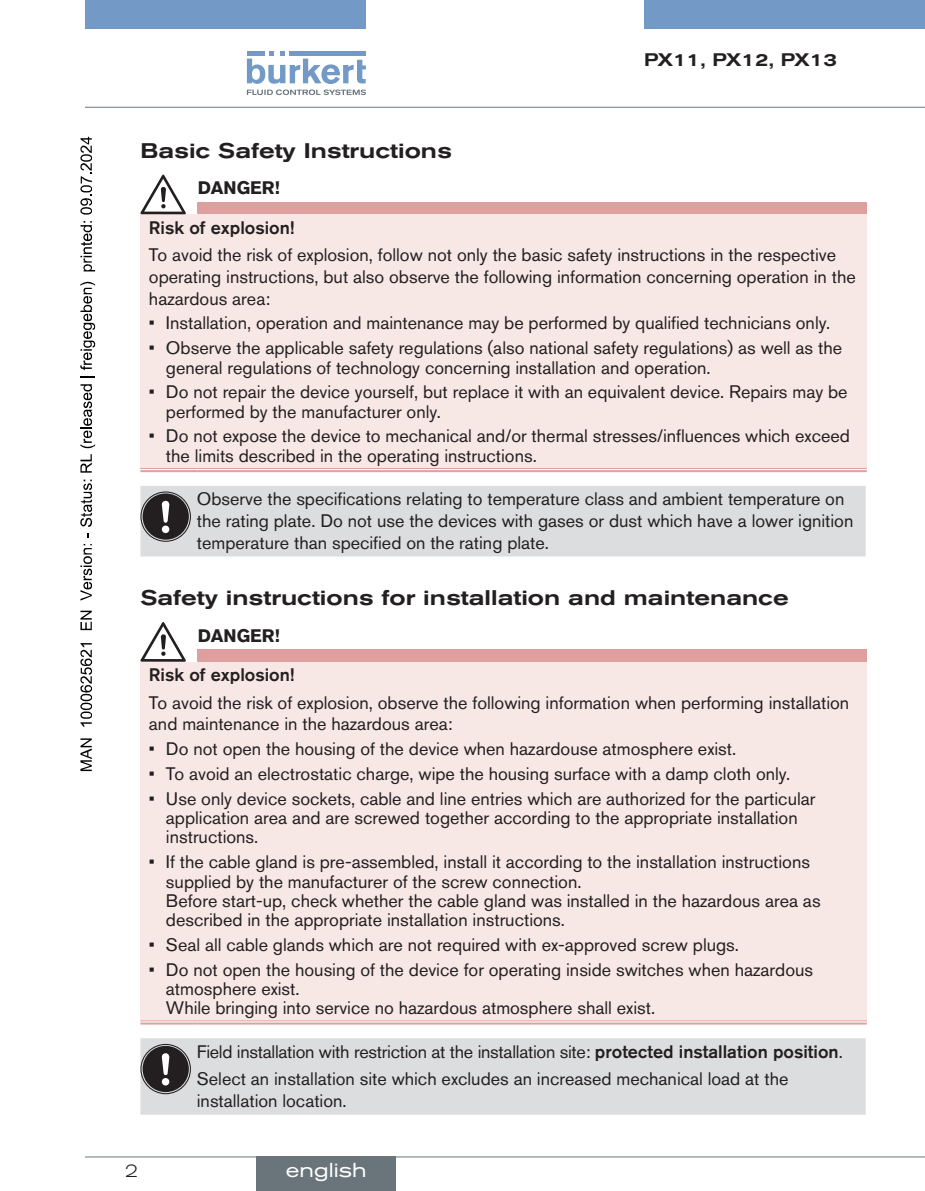
<style>
.page{position:relative;width:925px;height:1191px;background:#fff}
.page>*{position:absolute;margin:0;border:0;box-sizing:border-box;transform-origin:0 0}
.t1{font:500 expanded 21px "Akzidenz Grotesk BQ";color:#231f20}
.t2{font:expanded 20px "Akzidenz Grotesk BQ";color:#fff}
.t3{font:18px/19.2px "Akzidenz Grotesk BQ";color:#231f20}
.t4{font:500 18px "Akzidenz Grotesk BQ";color:#231f20}
.t5{font:500 expanded 18px "Akzidenz Grotesk BQ";color:#231f20}
.t6{font:700 18px "Akzidenz Grotesk BQ";color:#231f20}
.t7{font:300 expanded 18px "Akzidenz Grotesk BQ";color:#231f20}
.s1{font-weight:500}
</style>
<div class="page">
<div style="left:85px;top:0;width:281px;height:28px;background:#739ac7"></div>
<svg style="left:247px;top:51px;width:119px;height:44px"></svg>
<div style="left:643px;top:0;width:281px;height:28px;background:#739ac7"></div>
<hr style="left:85px;top:107px;width:839px;height:1px;background:#6a747b">
<hr style="left:85px;top:1156px;width:839px;height:1px;background:#6a747b">
<div style="left:257px;top:1157px;width:138px;height:34px;background:#6a747b"></div>
<div style="left:198px;top:202px;width:668px;height:12px;background:#df9f9e"></div>
<div style="left:140px;top:214px;width:726px;height:256px;background:#f7e7e5"></div>
<hr style="left:140px;top:468px;width:58px;height:4px;background:#fff">
<hr style="left:198px;top:468px;width:668px;height:4px;background:#fff">
<hr style="left:140px;top:468px;width:58px;height:1px;background:#df9f9e">
<hr style="left:140px;top:470px;width:58px;height:2px;background:#df9f9e">
<hr style="left:198px;top:468px;width:668px;height:1px;background:#df9f9e">
<hr style="left:198px;top:470px;width:668px;height:2px;background:#df9f9e">
<svg style="left:140px;top:175px;width:46px;height:39px"></svg>
<div style="left:140px;top:486px;width:725px;height:70px;background:#dcddde"></div>
<div style="left:140px;top:491px;width:51px;height:51px;border:1px solid #231f20;border-radius:50%"></div>
<div style="left:142px;top:493px;width:47px;height:46px;background:#231f20;border-radius:50%"></div>
<div style="left:162px;top:525px;width:7px;height:8px;background:#fff;border-radius:50%"></div>
<svg style="left:162px;top:500px;width:7px;height:22px"></svg>
<div style="left:198px;top:649px;width:668px;height:13px;background:#df9f9e"></div>
<div style="left:140px;top:662px;width:726px;height:360px;background:#f7e7e5"></div>
<hr style="left:140px;top:1020px;width:58px;height:4px;background:#f2d8d8">
<hr style="left:198px;top:1020px;width:668px;height:4px;background:#f2d8d8">
<hr style="left:140px;top:1020px;width:58px;height:1px;background:#df9f9e">
<hr style="left:140px;top:1022px;width:58px;height:2px;background:#df9f9e">
<hr style="left:198px;top:1020px;width:668px;height:1px;background:#df9f9e">
<hr style="left:198px;top:1022px;width:668px;height:2px;background:#df9f9e">
<svg style="left:140px;top:622px;width:46px;height:40px"></svg>
<div style="left:140px;top:1038px;width:725px;height:76px;background:#dcddde"></div>
<div style="left:140px;top:1044px;width:51px;height:50px;border:1px solid #231f20;border-radius:50%"></div>
<div style="left:142px;top:1045px;width:47px;height:47px;background:#231f20;border-radius:50%"></div>
<div style="left:162px;top:1078px;width:7px;height:7px;background:#fff;border-radius:50%"></div>
<svg style="left:162px;top:1053px;width:7px;height:22px"></svg>
<svg style="left:80px;top:738px;width:12px;height:33px"></svg>
<svg style="left:80px;top:643px;width:12px;height:83px"></svg>
<svg style="left:80px;top:610px;width:12px;height:20px"></svg>
<svg style="left:80px;top:544px;width:12px;height:56px"></svg>
<svg style="left:80px;top:479px;width:12px;height:48px"></svg>
<svg style="left:80px;top:454px;width:12px;height:18px"></svg>
<svg style="left:80px;top:384px;width:15px;height:64px"></svg>
<svg style="left:80px;top:376px;width:15px;height:1px"></svg>
<svg style="left:80px;top:282px;width:15px;height:88px"></svg>
<svg style="left:80px;top:221px;width:15px;height:50px"></svg>
<svg style="left:80px;top:137px;width:12px;height:77px"></svg>
<p class="t5" style="left:643px;top:49px;width:194px">PX11, PX12, PX13</p>
<p class="t1" style="left:140px;top:138px;width:313px">Basic Safety Instructions</p>
<p class="t6" style="left:198px;top:177px;width:84px">DANGER!</p>
<p class="t4" style="left:149px;top:217px;width:147px">Risk of explosion!</p>
<p class="t3" style="left:149px;top:244px;width:708px;line-height:21.6px">To avoid the risk of explosion, follow not only the basic safety instructions in the respective operating instructions, but also observe the following information concerning operation in the hazardous area:</p>
<p class="t3" style="left:149px;top:313px;width:682px">• Installation, operation and maintenance may be performed by qualified technicians only.</p>
<p class="t3" style="left:166px;top:338px;width:677px;text-indent:-17px">• Observe the applicable safety regulations (also national safety regulations) as well as the general regulations of technology concerning installation and operation.</p>
<p class="t3" style="left:166px;top:382px;width:683px;text-indent:-17px">• Do not repair the device yourself, but replace it with an equivalent device. Repairs may be performed by the manufacturer only.</p>
<p class="t3" style="left:166px;top:426px;width:685px;text-indent:-17px">• Do not expose the device to mechanical and/or thermal stresses/influences which exceed the limits described in the operating instructions.</p>
<p class="t3" style="left:197px;top:488px;width:657px;line-height:21.6px">Observe the specifications relating to temperature class and ambient temperature on the rating plate. Do not use the devices with gases or dust which have a lower ignition temperature than specified on the rating plate.</p>
<p class="t1" style="left:140px;top:585px;width:649px">Safety instructions for installation and maintenance</p>
<p class="t6" style="left:198px;top:625px;width:84px">DANGER!</p>
<p class="t4" style="left:149px;top:664px;width:147px">Risk of explosion!</p>
<p class="t3" style="left:149px;top:691px;width:701px;line-height:21.6px">To avoid the risk of explosion, observe the following information when performing installation and maintenance in the hazardous area:</p>
<p class="t3" style="left:149px;top:739px;width:588px">• Do not open the housing of the device when hazardouse atmosphere exist.</p>
<p class="t3" style="left:149px;top:764px;width:642px">• To avoid an electrostatic charge, wipe the housing surface with a damp cloth only.</p>
<p class="t3" style="left:166px;top:789px;width:650px;text-indent:-17px">• Use only device sockets, cable and line entries which are authorized for the particular application area and are screwed together according to the appropriate installation instructions.</p>
<p class="t3" style="left:166px;top:852px;width:656px;text-indent:-17px">• If the cable gland is pre-assembled, install it according to the installation instructions supplied by the manufacturer of the screw connection.<br>Before start-up, check whether the cable gland was installed in the hazardous area as described in the appropriate installation instructions.</p>
<p class="t3" style="left:149px;top:934px;width:591px">• Seal all cable glands which are not required with ex-approved screw plugs.</p>
<p class="t3" style="left:166px;top:959px;width:648px;text-indent:-17px">• Do not open the housing of the device for operating inside switches when hazardous atmosphere exist.<br>While bringing into service no hazardous atmosphere shall exist.</p>
<p class="t3" style="left:197px;top:1038px;width:647px;line-height:27.2px">Field installation with restriction at the installation site: <span class="s1">protected installation position</span>.<br>Select an installation site which excludes an increased mechanical load at the</p>
<p class="t3" style="left:197px;top:1090px;width:151px">installation location.</p>
<p class="t7" style="left:125px;top:1160px;width:15px">2</p>
<p class="t2" style="left:286px;top:1158px;width:82px">english</p>
</div>
